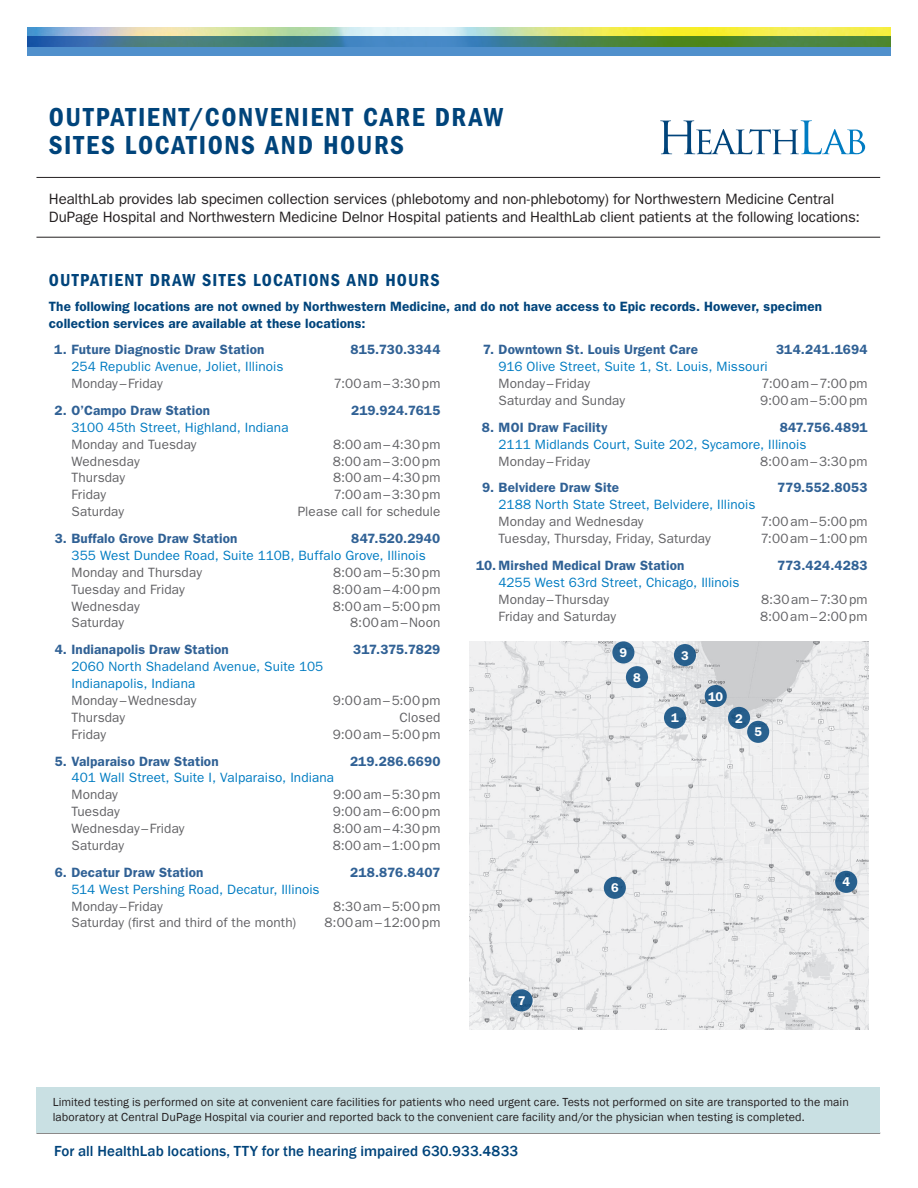
<style>
.page{position:relative;width:918px;height:1188px;background:#fff}
.page>*{position:absolute;margin:0;border:0;box-sizing:border-box;transform-origin:0 0}
._2_column_body{font:600 condensed 27px/28.5px "Franklin Gothic";letter-spacing:.06em;color:#00447b}
._2_column_body-2{font:600 condensed 18px "Franklin Gothic";letter-spacing:.06em;color:#00447b}
._2_column_body-3{font:15px/18px "ITC Franklin Gothic Std";letter-spacing:-.01em;color:#231f20}
._2_column_body-4{font:500 15px "Franklin Gothic";letter-spacing:.005em;color:#00447b}
._2_column_body-5{font:13.5px/16.8px "ITC Franklin Gothic Std";letter-spacing:.01em;color:#007cc2}
._2_column_body-6{font:13.5px "ITC Franklin Gothic Std";letter-spacing:.015em;color:#636366}
._2_column_body-7{font:600 13.5px "ITC Franklin Gothic Std";letter-spacing:.01em;color:#306195}
._2_column_body-8{font:600 13.5px/16.8px "ITC Franklin Gothic Std";letter-spacing:.01em;color:#00447b}
._2_column_body-9{font:600 12.75px "ITC Franklin Gothic Std";color:#fff}
._2_column_body-10{font:12px/15px "Franklin Gothic";letter-spacing:.01em;color:#231f20}
.s1{color:#636366}
.s2{font-weight:600;color:#306195}
</style>
<div class="page">
<svg style="left:660px;top:120px;width:205px;height:34px"></svg>
<img style="left:27px;top:27px;width:864px;height:9px">
<svg style="left:27px;top:36px;width:864px;height:20px;background:#49869b"></svg>
<hr style="left:36px;top:177px;width:844px;height:1px;background:#231f20">
<hr style="left:36px;top:237px;width:844px;height:1px;background:#231f20">
<hr style="left:36px;top:1133px;width:844px;height:1px;background:#231f20">
<img style="left:469px;top:641px;width:399px;height:389px">
<div style="left:604px;top:877px;width:22px;height:22px;background:#27608d;border-radius:50%"></div>
<div style="left:664px;top:707px;width:22px;height:22px;background:#28608e;border-radius:50%"></div>
<svg style="left:511px;top:989px;width:22px;height:22px"></svg>
<svg style="left:674px;top:644px;width:22px;height:22px"></svg>
<div style="left:626px;top:666px;width:22px;height:22px;background:#29618f;border-radius:50%"></div>
<svg style="left:612px;top:641px;width:22px;height:22px"></svg>
<div style="left:705px;top:685px;width:22px;height:22px;background:#275f8d;border-radius:50%"></div>
<svg style="left:835px;top:871px;width:22px;height:22px"></svg>
<svg style="left:747px;top:721px;width:22px;height:22px"></svg>
<svg style="left:728px;top:707px;width:22px;height:22px"></svg>
<div style="left:36px;top:1087px;width:844px;height:46px;background:#c9e0e3"></div>
<p class="_2_column_body" style="left:49px;top:103px;width:456px">OUTPATIENT/CONVENIENT CARE DRAW<br>SITES LOCATIONS AND HOURS</p>
<p class="_2_column_body-3" style="left:49px;top:190px;width:813px">HealthLab provides lab specimen collection services (phlebotomy and non-phlebotomy) for Northwestern Medicine Central<br>DuPage Hospital and Northwestern Medicine Delnor Hospital patients and HealthLab client patients at the following locations:</p>
<p class="_2_column_body-2" style="left:49px;top:269px;width:392px">OUTPATIENT DRAW SITES LOCATIONS AND HOURS</p>
<p class="_2_column_body-8" style="left:49px;top:298px;width:775px">The following locations are not owned by Northwestern Medicine, and do not have access to Epic records. However, specimen collection services are available at these locations:</p>
<p class="_2_column_body-7" style="left:54px;top:342px;width:212px">1. Future Diagnostic Draw Station</p>
<p class="_2_column_body-7" style="left:350px;top:342px;width:91px">815.730.3344</p>
<p class="_2_column_body-5" style="left:71px;top:358px;width:214px">254 Republic Avenue, Joliet, Illinois<br><span class="s1">Monday– Friday</span></p>
<p class="_2_column_body-7" style="left:483px;top:342px;width:217px">7. Downtown St. Louis Urgent Care</p>
<p class="_2_column_body-7" style="left:776px;top:342px;width:93px">314.241.1694</p>
<p class="_2_column_body-5" style="left:499px;top:358px;width:271px">916 Olive Street, Suite 1, St. Louis, Missouri<br><span class="s1">Monday –Friday</span></p>
<p class="_2_column_body-6" style="left:334px;top:376px;width:108px">7:00am–3:30pm</p>
<p class="_2_column_body-6" style="left:761px;top:376px;width:108px">7:00am–7:00pm</p>
<p class="_2_column_body-7" style="left:54px;top:402px;width:157px">2. O’Campo Draw Station</p>
<p class="_2_column_body-7" style="left:351px;top:402px;width:91px">219.924.7615</p>
<p class="_2_column_body-5" style="left:71px;top:419px;width:219px">3100 45th Street, Highland, Indiana<br><span class="s1">Monday and Tuesday</span></p>
<p class="_2_column_body-6" style="left:333px;top:436px;width:109px">8:00am–4:30pm</p>
<p class="_2_column_body-6" style="left:71px;top:453px;width:70px">Wednesday</p>
<p class="_2_column_body-6" style="left:333px;top:453px;width:109px">8:00am–3:00pm</p>
<p class="_2_column_body-6" style="left:71px;top:470px;width:55px">Thursday</p>
<p class="_2_column_body-6" style="left:333px;top:470px;width:109px">8:00am–4:30pm</p>
<p class="_2_column_body-6" style="left:71px;top:487px;width:36px">Friday</p>
<p class="_2_column_body-6" style="left:334px;top:487px;width:108px">7:00am–3:30pm</p>
<p class="_2_column_body-6" style="left:71px;top:504px;width:54px">Saturday</p>
<p class="_2_column_body-6" style="left:298px;top:504px;width:144px">Please call for schedule</p>
<p class="_2_column_body-7" style="left:55px;top:530px;width:184px">3. Buffalo Grove Draw Station</p>
<p class="_2_column_body-5" style="left:71px;top:530px;width:371px;text-indent:280px"><span class="s2">847.520.2940<br></span>355 West Dundee Road, Suite 110B, Buffalo Grove, Illinois<br><span class="s1">Monday and Thursday</span></p>
<p class="_2_column_body-6" style="left:333px;top:565px;width:109px">8:00am–5:30pm</p>
<p class="_2_column_body-6" style="left:71px;top:581px;width:115px">Tuesday and Friday</p>
<p class="_2_column_body-6" style="left:333px;top:581px;width:109px">8:00am–4:00pm</p>
<p class="_2_column_body-6" style="left:71px;top:598px;width:70px">Wednesday</p>
<p class="_2_column_body-6" style="left:333px;top:598px;width:109px">8:00am–5:00pm</p>
<p class="_2_column_body-6" style="left:71px;top:615px;width:54px">Saturday</p>
<p class="_2_column_body-6" style="left:350px;top:615px;width:92px">8:00am–Noon</p>
<p class="_2_column_body-7" style="left:55px;top:642px;width:176px">4. Indianapolis Draw Station</p>
<p class="_2_column_body-7" style="left:353px;top:642px;width:89px">317.375.7829</p>
<p class="_2_column_body-5" style="left:71px;top:658px;width:253px">2060 North Shadeland Avenue, Suite 105<br>Indianapolis, Indiana<br><span class="s1">Monday–Wednesday</span></p>
<p class="_2_column_body-6" style="left:333px;top:693px;width:109px">9:00am–5:00pm</p>
<p class="_2_column_body-6" style="left:71px;top:710px;width:55px">Thursday</p>
<p class="_2_column_body-6" style="left:399px;top:710px;width:42px">Closed</p>
<p class="_2_column_body-6" style="left:71px;top:726px;width:36px">Friday</p>
<p class="_2_column_body-6" style="left:333px;top:726px;width:109px">9:00am–5:00pm</p>
<p class="_2_column_body-7" style="left:55px;top:753px;width:165px">5. Valparaiso Draw Station</p>
<p class="_2_column_body-7" style="left:350px;top:753px;width:92px">219.286.6690</p>
<p class="_2_column_body-5" style="left:71px;top:770px;width:264px">401 Wall Street, Suite I, Valparaiso, Indiana<br><span class="s1">Monday</span></p>
<p class="_2_column_body-6" style="left:333px;top:787px;width:109px">9:00am–5:30pm</p>
<p class="_2_column_body-6" style="left:71px;top:804px;width:50px">Tuesday</p>
<p class="_2_column_body-6" style="left:333px;top:804px;width:109px">9:00am–6:00pm</p>
<p class="_2_column_body-6" style="left:71px;top:821px;width:115px">Wednesday – Friday</p>
<p class="_2_column_body-6" style="left:333px;top:821px;width:109px">8:00am–4:30pm</p>
<p class="_2_column_body-6" style="left:71px;top:838px;width:54px">Saturday</p>
<p class="_2_column_body-6" style="left:333px;top:838px;width:109px">8:00am–1:00pm</p>
<p class="_2_column_body-7" style="left:55px;top:864px;width:150px">6. Decatur Draw Station</p>
<p class="_2_column_body-7" style="left:350px;top:864px;width:92px">218.876.8407</p>
<p class="_2_column_body-5" style="left:71px;top:881px;width:250px">514 West Pershing Road, Decatur, Illinois<br><span class="s1">Monday– Friday</span></p>
<p class="_2_column_body-6" style="left:333px;top:898px;width:109px">8:30am–5:00pm</p>
<p class="_2_column_body-6" style="left:71px;top:915px;width:226px">Saturday (first and third of the month)</p>
<p class="_2_column_body-6" style="left:325px;top:915px;width:117px">8:00am–12:00pm</p>
<p class="_2_column_body-6" style="left:499px;top:393px;width:128px">Saturday and Sunday</p>
<p class="_2_column_body-6" style="left:760px;top:393px;width:109px">9:00am–5:00pm</p>
<p class="_2_column_body-7" style="left:482px;top:419px;width:127px">8. MOI Draw Facility</p>
<p class="_2_column_body-5" style="left:499px;top:419px;width:371px;text-indent:281px"><span class="s2">847.756.4891<br></span>2111 Midlands Court, Suite 202, Sycamore, Illinois<br><span class="s1">Monday –Friday</span></p>
<p class="_2_column_body-6" style="left:760px;top:453px;width:109px">8:00am–3:30pm</p>
<p class="_2_column_body-7" style="left:482px;top:480px;width:139px">9. Belvidere Draw Site</p>
<p class="_2_column_body-7" style="left:777px;top:480px;width:92px">779.552.8053</p>
<p class="_2_column_body-5" style="left:499px;top:496px;width:258px">2188 North State Street, Belvidere, Illinois<br><span class="s1">Monday and Wednesday</span></p>
<p class="_2_column_body-6" style="left:761px;top:514px;width:108px">7:00am–5:00pm</p>
<p class="_2_column_body-6" style="left:499px;top:531px;width:214px">Tuesday, Thursday, Friday, Saturday</p>
<p class="_2_column_body-6" style="left:761px;top:531px;width:108px">7:00am–1:00pm</p>
<p class="_2_column_body-7" style="left:476px;top:557px;width:210px">10. Mirshed Medical Draw Station</p>
<p class="_2_column_body-7" style="left:777px;top:557px;width:92px">773.424.4283</p>
<p class="_2_column_body-5" style="left:499px;top:574px;width:242px">4255 West 63rd Street, Chicago, Illinois<br><span class="s1">Monday –Thursday</span></p>
<p class="_2_column_body-6" style="left:761px;top:591px;width:108px">8:30am–7:30pm</p>
<p class="_2_column_body-6" style="left:499px;top:608px;width:119px">Friday and Saturday</p>
<p class="_2_column_body-6" style="left:760px;top:608px;width:109px">8:00am–2:00pm</p>
<p class="_2_column_body-9" style="left:518px;top:993px;width:9px">7</p>
<p class="_2_column_body-9" style="left:620px;top:645px;width:9px">9</p>
<p class="_2_column_body-9" style="left:633px;top:670px;width:9px">8</p>
<p class="_2_column_body-9" style="left:681px;top:648px;width:9px">3</p>
<p class="_2_column_body-9" style="left:671px;top:710px;width:9px">1</p>
<p class="_2_column_body-9" style="left:708px;top:689px;width:17px">10</p>
<p class="_2_column_body-9" style="left:735px;top:711px;width:9px">2</p>
<p class="_2_column_body-9" style="left:754px;top:725px;width:9px">5</p>
<p class="_2_column_body-9" style="left:611px;top:881px;width:9px">6</p>
<p class="_2_column_body-9" style="left:842px;top:875px;width:9px">4</p>
<p class="_2_column_body-10" style="left:53px;top:1095px;width:798px">Limited testing is performed on site at convenient care facilities for patients who need urgent care. Tests not performed on site are transported to the main laboratory at Central DuPage Hospital via courier and reported back to the convenient care facility and/or the physician when testing is completed.</p>
<p class="_2_column_body-4" style="left:54px;top:1142px;width:466px">For all HealthLab locations, TTY for the hearing impaired 630.933.4833</p>
</div>
